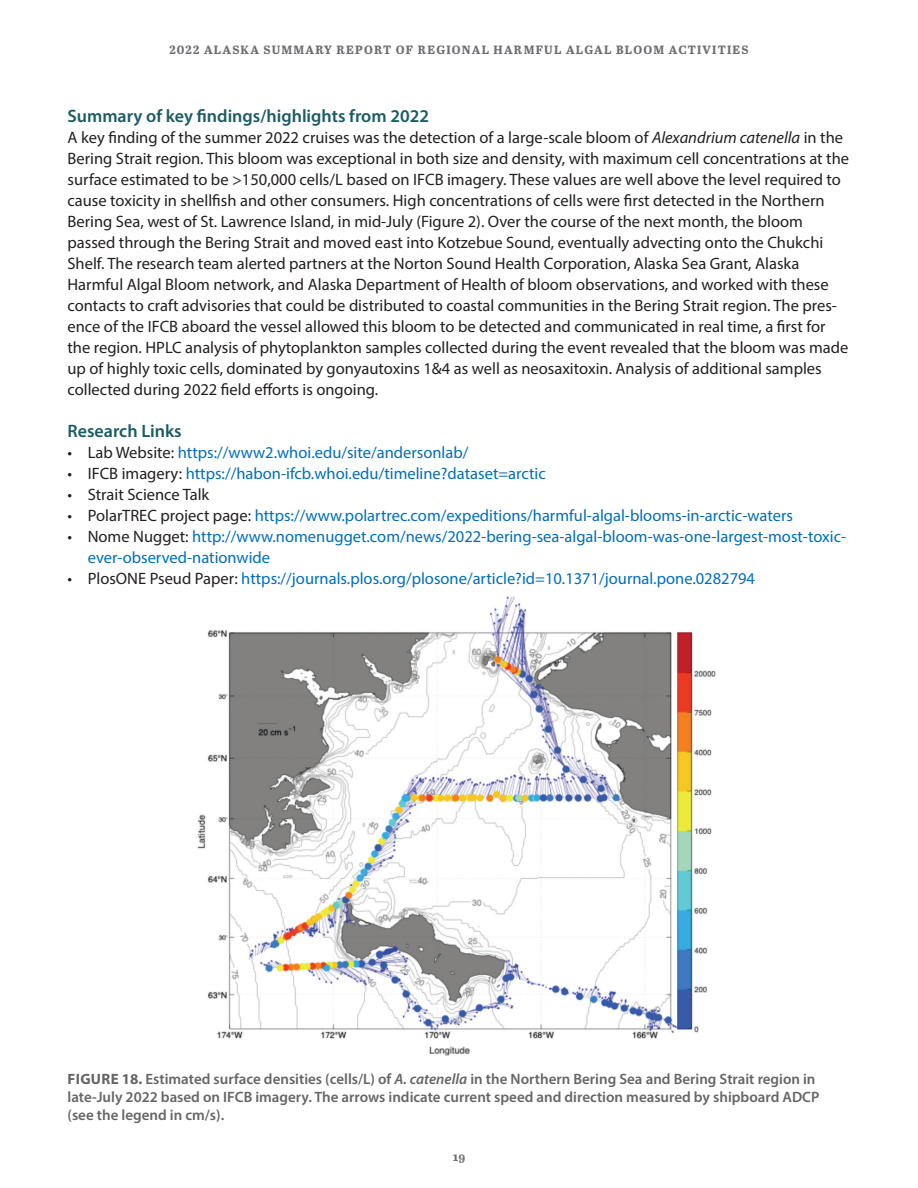
<style>
.page{position:relative;width:918px;height:1188px;background:#fff}
.page>*{position:absolute;margin:0;border:0;box-sizing:border-box;transform-origin:0 0}
.subhead{font:600 18px "Myriad Pro";color:#1a5b64}
.body{font:16.5px/21px "Myriad Pro";color:#231f20}
.body-2{font:16.5px/21px "Myriad Pro";color:#006eb9}
.caption_new{font:600 15px/18px "Myriad Pro";color:#656568}
.t1{font:700 12px "Abril Text";letter-spacing:.1em;color:#6c6d70}
.s1{font-style:italic}
.s2{color:#231f20}
.s3{font-weight:700}
</style>
<div class="page">
<img style="left:197px;top:596px;width:519px;height:460px">
<p class="t1" style="left:169px;top:41px;width:581px">2022 ALASKA SUMMARY REPORT OF REGIONAL HARMFUL ALGAL BLOOM ACTIVITIES</p>
<p class="subhead" style="left:68px;top:104px;width:363px">Summary of key findings/highlights from 2022</p>
<p class="body" style="left:68px;top:126px;width:783px">A key finding of the summer 2022 cruises was the detection of a large-scale bloom of <span class="s1">Alexandrium catenella</span> in the Bering Strait region. This bloom was exceptional in both size and density, with maximum cell concentrations at the surface estimated to be &gt;150,000 cells/L based on IFCB imagery. These values are well above the level required to cause toxicity in shellfish and other consumers. High concentrations of cells were first detected in the Northern Bering Sea, west of St. Lawrence Island, in mid-July (Figure 2). Over the course of the next month, the bloom passed through the Bering Strait and moved east into Kotzebue Sound, eventually advecting onto the Chukchi Shelf. The research team alerted partners at the Norton Sound Health Corporation, Alaska Sea Grant, Alaska Harmful Algal Bloom network, and Alaska Department of Health of bloom observations, and worked with these contacts to craft advisories that could be distributed to coastal communities in the Bering Strait region. The pres&shy;ence of the IFCB aboard the vessel allowed this bloom to be detected and communicated in real time, a first for the region. HPLC analysis of phytoplankton samples collected during the event revealed that the bloom was made up of highly toxic cells, dominated by gonyautoxins 1&amp;4 as well as neosaxitoxin. Analysis of additional samples collected during 2022 field efforts is ongoing.</p>
<p class="subhead" style="left:68px;top:419px;width:116px">Research Links</p>
<p class="body-2" style="left:68px;top:441px;width:403px"><span class="s2">• Lab Website:</span> https://www2.whoi.edu/site/andersonlab/</p>
<p class="body-2" style="left:68px;top:462px;width:480px"><span class="s2">• IFCB imagery:</span> https://habon-ifcb.whoi.edu/timeline?dataset=arctic</p>
<p class="body" style="left:68px;top:483px;width:143px">• Strait Science Talk</p>
<p class="body-2" style="left:68px;top:504px;width:727px"><span class="s2">• PolarTREC project page:</span> https://www.polartrec.com/expeditions/harmful-algal-blooms-in-arctic-waters</p>
<p class="body-2" style="left:88px;top:525px;width:760px;text-indent:-20px"><span class="s2">• Nome Nugget:</span> http://www.nomenugget.com/news/2022-bering-sea-algal-bloom-was-one-largest-most-toxic&shy;ever-observed-nationwide</p>
<p class="body-2" style="left:68px;top:567px;width:689px"><span class="s2">• PlosONE Pseud Paper:</span> https://journals.plos.org/plosone/article?id=10.1371/journal.pone.0282794</p>
<p class="caption_new" style="left:68px;top:1070px;width:754px"><span class="s3">FIGURE 18.</span> Estimated surface densities (cells/L) of <span class="s1">A. catenella</span> in the Northern Bering Sea and Bering Strait region in late-July 2022 based on IFCB imagery. The arrows indicate current speed and direction measured by shipboard ADCP (see the legend in cm/s).</p>
<p class="t1" style="left:453px;top:1148px;width:14px">19</p>
</div>
